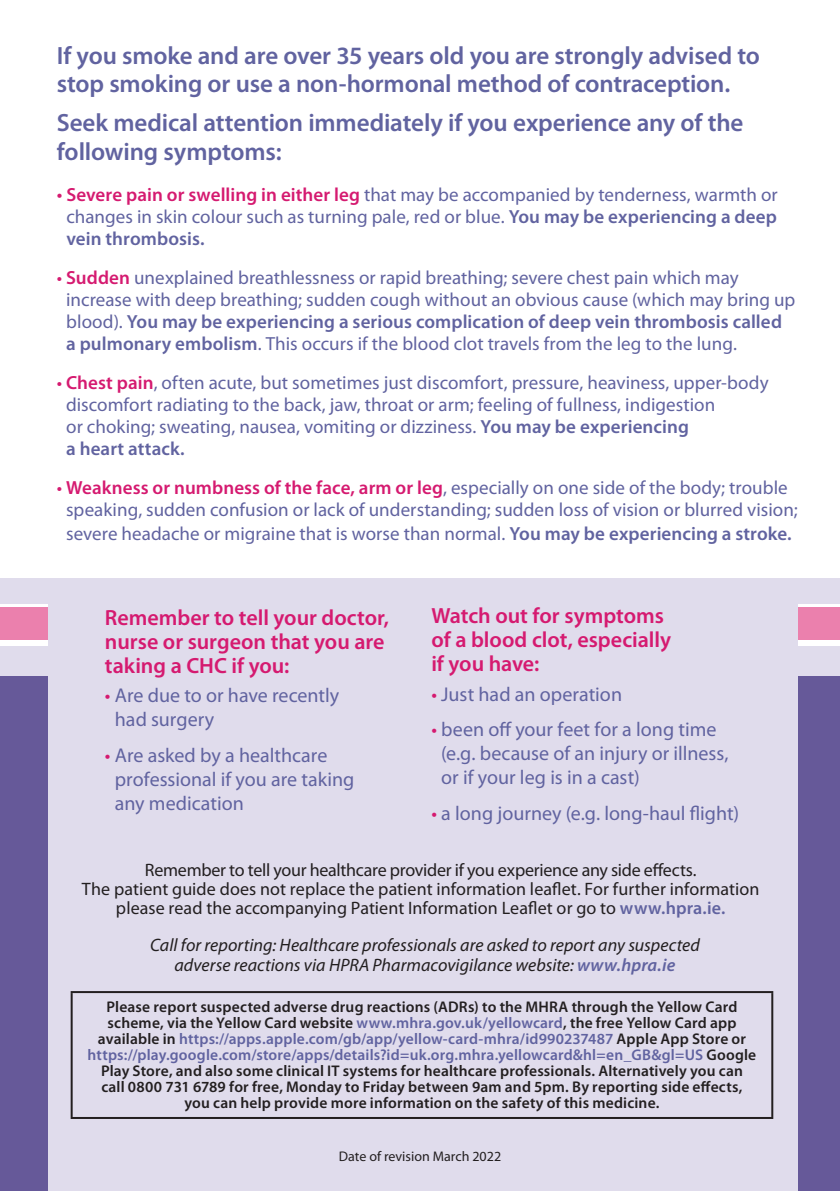
<style>
.page{position:relative;width:840px;height:1191px;background:#fff}
.page>*{position:absolute;margin:0;border:0;box-sizing:border-box;transform-origin:0 0}
.t1{font:600 25px/28px "Myriad Pro";letter-spacing:-.005em;color:#6163a0}
.t2{font:600 22px/24px "Myriad Pro";color:#d51a70}
.t3{font:20px/24px "Myriad Pro";color:#6163a0}
.t4{font:19px/22px "Myriad Pro";color:#6163a0}
.t5{font:18px/19px "Myriad Pro";color:#231f20;text-align:center}
.t6{font:italic 18px/20px "Myriad Pro";color:#231f20;text-align:center}
.t7{font:600 15.6px/16px "Myriad Pro";letter-spacing:.01em;color:#231f20;text-align:center}
.t8{font:14px "Myriad Pro";color:#231f20}
.s1{font-size:20px;color:#d51a70}
.s2{font-weight:600;color:#d51a70}
.s3{font-weight:600}
.s4{color:#d51a70}
.s5{font-weight:600;color:#6163a0}
.s6{color:#6163a0}
</style>
<div class="page">
<div style="left:0;top:675px;width:839px;height:516px;background:#665999"></div>
<div style="left:0;top:646px;width:839px;height:8px;background:#e0dcec"></div>
<div style="left:0;top:650px;width:839px;height:25px;background:#e0dcec"></div>
<div style="left:0;top:607px;width:839px;height:32px;background:#eb80ad"></div>
<div style="left:0;top:578px;width:839px;height:26px;background:#e0dcec"></div>
<div style="left:48px;top:578px;width:749px;height:613px;background:#e0dcec"></div>
<hr style="left:71px;top:991px;width:701px;height:2px;background:#231f20">
<hr style="left:71px;top:993px;width:2px;height:124px;background:#231f20">
<hr style="left:770px;top:993px;width:2px;height:124px;background:#231f20">
<hr style="left:71px;top:1117px;width:701px;height:2px;background:#231f20">
<p class="t1" style="left:57px;top:41px;width:704px">If you smoke and are over 35 years old you are strongly advised to stop smoking or use a non-hormonal method of contraception.</p>
<p class="t1" style="left:57px;top:108px;width:687px">Seek medical attention immediately if you experience any of the following symptoms:</p>
<p class="t4" style="left:66px;top:183px;width:712px;text-align:justify;text-indent:-10px"><span class="s1">•</span> <span class="s2">Severe pain or swelling in either leg</span> that may be accompanied by tenderness, warmth or changes in skin colour such as turning pale, red or blue. <span class="s3">You may be experiencing a deep vein thrombosis.</span></p>
<p class="t4" style="left:66px;top:266px;width:730px;text-indent:-9px"><span class="s4">•</span> <span class="s2">Sudden</span> unexplained breathlessness or rapid breathing; severe chest pain which may increase with deep breathing; sudden cough without an obvious cause (which may bring up blood). <span class="s3">You may be experiencing a serious complication of deep vein thrombosis called a pulmonary embolism</span>. This occurs if the blood clot travels from the leg to the lung.</p>
<p class="t4" style="left:66px;top:371px;width:703px;text-indent:-9px"><span class="s4">•</span> <span class="s2">Chest pain</span>, often acute, but sometimes just discomfort, pressure, heaviness, upper-body discomfort radiating to the back, jaw, throat or arm; feeling of fullness, indigestion<br>or choking; sweating, nausea, vomiting or dizziness. <span class="s3">You may be experiencing<br>a heart attack.</span></p>
<p class="t4" style="left:57px;top:476px;width:742px;text-align:center"><span class="s4">•</span> <span class="s2">Weakness or numbness of the face, arm or leg</span>, especially on one side of the body; trouble speaking, sudden confusion or lack of understanding; sudden loss of vision or blurred vision;</p>
<p class="t4" style="left:66px;top:522px;width:726px">severe headache or migraine that is worse than normal. <span class="s3">You may be experiencing a stroke.</span></p>
<p class="t2" style="left:105px;top:605px;width:285px">Remember to tell your doctor, nurse or surgeon that you are taking a CHC if you:</p>
<p class="t3" style="left:115px;top:683px;width:226px;text-indent:-10px"><span class="s4">•</span> Are due to or have recently had surgery</p>
<p class="t3" style="left:115px;top:743px;width:241px;text-indent:-10px"><span class="s4">•</span> Are asked by a healthcare professional if you are taking any medication</p>
<p class="t2" style="left:431px;top:603px;width:241px">Watch out for symptoms of a blood clot, especially if you have:</p>
<p class="t3" style="left:431px;top:682px;width:192px"><span class="s4">•</span> Just had an operation</p>
<p class="t3" style="left:441px;top:717px;width:289px;text-indent:-10px"><span class="s4">•</span> been off your feet for a long time (e.g. because of an injury or illness, or if your leg is in a cast)</p>
<p class="t3" style="left:431px;top:800px;width:309px"><span class="s4">•</span> a long journey (e.g. long-haul flight)</p>
<p class="t5" style="left:82px;top:859px;width:678px">Remember to tell your healthcare provider if you experience any side effects.<br>The patient guide does not replace the patient information leaflet. For further information please read the accompanying Patient Information Leaflet or go to <span class="s5">www.hpra.ie.</span></p>
<p class="t6" style="left:150px;top:934px;width:551px">Call for reporting: Healthcare professionals are asked to report any suspected adverse reactions via HPRA Pharmacovigilance website: <span class="s5">www.hpra.ie</span></p>
<p class="t7" style="left:88px;top:998px;width:669px">Please report suspected adverse drug reactions (ADRs) to the MHRA through the Yellow Card scheme, via the Yellow Card website <span class="s6">www.mhra.gov.uk/yellowcard</span>, the free Yellow Card app available in <span class="s6">https://apps.apple.com/gb/app/yellow-card-mhra/id990237487</span> Apple App Store or <span class="s6">https://play.google.com/store/apps/details?id=uk.org.mhra.yellowcard&amp;hl=en_GB&amp;gl=US</span> Google Play Store, and also some clinical IT systems for healthcare professionals. Alternatively you can call 0800 731 6789 for free, Monday to Friday between 9am and 5pm. By reporting side effects, you can help provide more information on the safety of this medicine.</p>
<p class="t8" style="left:338px;top:1147px;width:164px">Date of revision March 2022</p>
</div>
